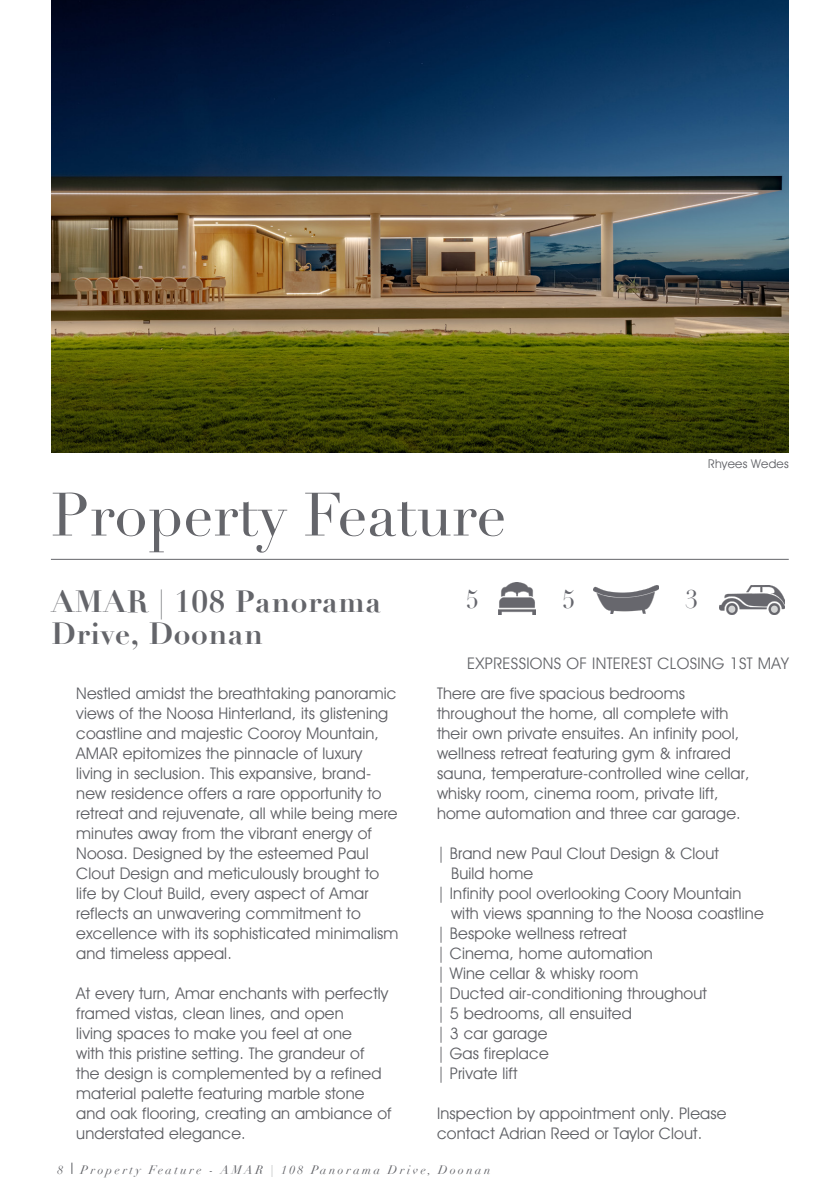
<style>
.page{position:relative;width:840px;height:1191px;background:#fff}
.page>*{position:absolute;margin:0;border:0;box-sizing:border-box;transform-origin:0 0}
.t1{font:60px "Didot";color:#64656a}
.t2{font:700 30px/32px "Didot";letter-spacing:.02em;color:#64656a}
.t3{font:25px "Didot";color:#65666d}
.t4{font:16px/20px "Avant Garde IT Cby BT";letter-spacing:.01em;color:#5e5f64}
.t5{font:16px "Avant Garde IT Cby BT";letter-spacing:.02em;color:#646569}
.t6{font:italic 12px "Didot";letter-spacing:.2em;color:#5e5f64}
.t7{font:12px "Avant Garde IT Cby BT";letter-spacing:.02em;color:#5e5f64}
</style>
<div class="page">
<svg style="left:71px;top:1162px;width:1px;height:12px"></svg>
<img style="left:51px;top:0;width:737px;height:452px">
<hr style="left:51px;top:559px;width:737px;height:1px;background:#64656a">
<img style="left:498px;top:583px;width:37px;height:31px">
<img style="left:593px;top:585px;width:65px;height:28px">
<img style="left:719px;top:585px;width:65px;height:29px">
<p class="t1" style="left:51px;top:479px;width:457px">Property Feature</p>
<p class="t7" style="left:707px;top:456px;width:82px">Rhyees Wedes</p>
<p class="t2" style="left:52px;top:585px;width:331px">AMAR | 108 Panorama<br>Drive, Doonan</p>
<p class="t3" style="left:466px;top:584px;width:13px">5</p>
<p class="t3" style="left:562px;top:584px;width:13px">5</p>
<p class="t3" style="left:684px;top:584px;width:14px">3</p>
<p class="t6" style="left:57px;top:1162px;width:7px">8</p>
<p class="t5" style="left:467px;top:653px;width:323px">EXPRESSIONS OF INTEREST CLOSING 1ST MAY</p>
<p class="t4" style="left:437px;top:683px;width:314px">There are five spacious bedrooms throughout the home, all complete with their own private ensuites. An infinity pool, wellness retreat featuring gym &amp; infrared sauna, temperature-controlled wine cellar, whisky room, cinema room, private lift, home automation and three car garage.</p>
<p class="t4" style="left:451px;top:843px;width:269px;text-indent:-14px">| Brand new Paul Clout Design &amp; Clout<br>Build home</p>
<p class="t4" style="left:451px;top:883px;width:314px;text-indent:-14px">| Infinity pool overlooking Coory Mountain with views spanning to the Noosa coastline</p>
<p class="t4" style="left:437px;top:923px;width:217px">| Bespoke wellness retreat<br>| Cinema, home automation</p>
<p class="t4" style="left:437px;top:963px;width:203px">| Wine cellar &amp; whisky room</p>
<p class="t4" style="left:437px;top:983px;width:271px">| Ducted air-conditioning throughout</p>
<p class="t4" style="left:437px;top:1003px;width:196px">| 5 bedrooms, all ensuited</p>
<p class="t4" style="left:437px;top:1023px;width:112px">| 3 car garage</p>
<p class="t4" style="left:437px;top:1043px;width:113px">| Gas fireplace</p>
<p class="t4" style="left:437px;top:1063px;width:82px">| Private lift</p>
<p class="t4" style="left:437px;top:1103px;width:291px">Inspection by appointment only. Please contact Adrian Reed or Taylor Clout.</p>
<p class="t6" style="left:80px;top:1162px;width:411px">Property Feature - AMAR | 108 Panorama Drive, Doonan</p>
<p class="t4" style="left:76px;top:683px;width:323px">Nestled amidst the breathtaking panoramic views of the Noosa Hinterland, its glistening coastline and majestic Cooroy Mountain, AMAR epitomizes the pinnacle of luxury living in seclusion. This expansive, brand&shy;new residence offers a rare opportunity to retreat and rejuvenate, all while being mere minutes away from the vibrant energy of Noosa. Designed by the esteemed Paul Clout Design and meticulously brought to life by Clout Build, every aspect of Amar reflects an unwavering commitment to excellence with its sophisticated minimalism and timeless appeal.</p>
<p class="t4" style="left:76px;top:983px;width:317px">At every turn, Amar enchants with perfectly framed vistas, clean lines, and open<br>living spaces to make you feel at one<br>with this pristine setting. The grandeur of the design is complemented by a refined material palette featuring marble stone and oak flooring, creating an ambiance of understated elegance.</p>
</div>
